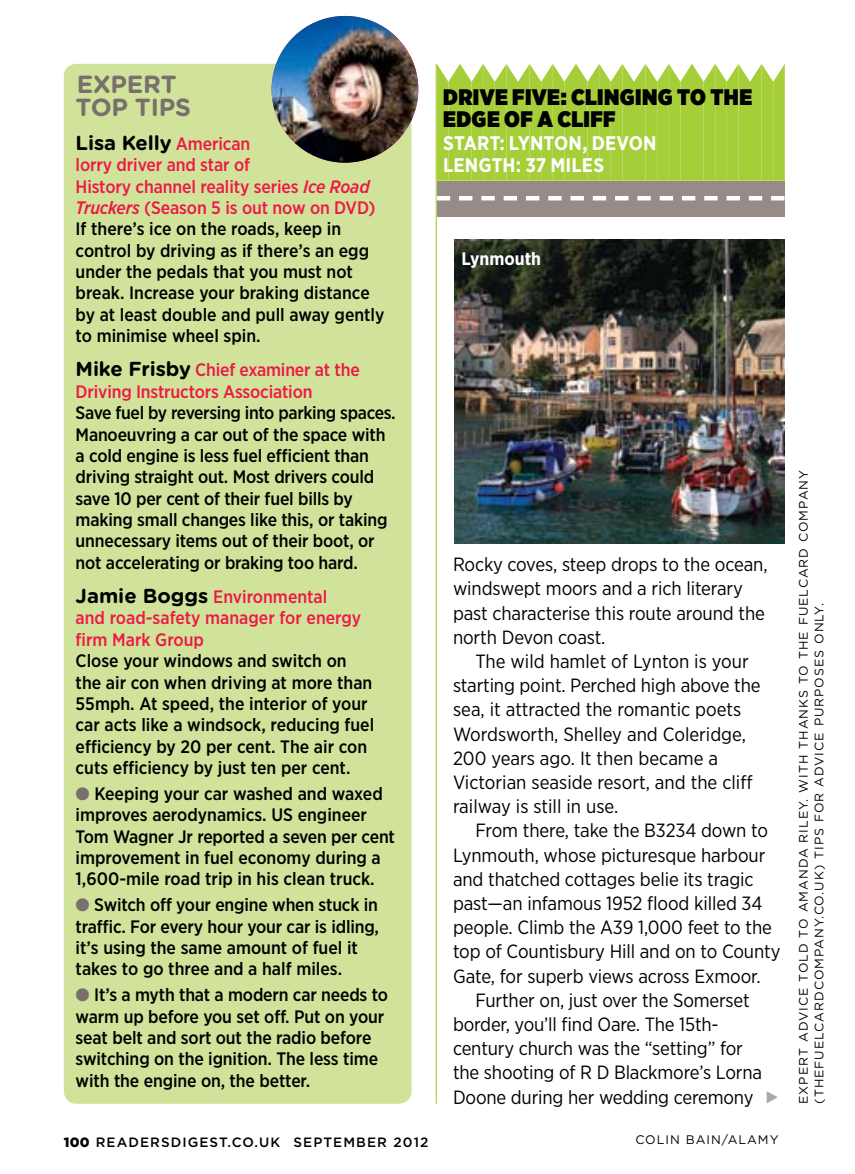
<style>
.page{position:relative;width:855px;height:1174px;background:#fff}
.page>*{position:absolute;margin:0;border:0;box-sizing:border-box;transform-origin:0 0}
.t1{font:500 27px "Flama";color:#a7a9ac}
.t2{font:700 24.75px/22.5px "Gotham Rounded";letter-spacing:-.01em;color:#796f6d}
.t3{font:900 22.5px/22.5px "Gotham Narrow";letter-spacing:.015em;color:#000}
.t4{font:700 20.25px "Gotham Rounded";letter-spacing:-.005em;color:#000}
.t5{font:700 19.8px/22.5px "Gotham Narrow";letter-spacing:.01em;color:#fff}
.t6{font:19.12px/24.3px "Gotham Narrow";letter-spacing:-.005em;color:#000}
.t7{font:500 18px/21.4px "Gotham Narrow";letter-spacing:-.005em;color:#000}
.t8{font:500 18px/21.4px "Gotham Narrow";letter-spacing:-.01em;color:#ed1847}
.t9{font:700 18px "Gotham Narrow";color:#fff}
.t10{font:500 13.5px "Gotham";letter-spacing:.08em;color:#000}
.t11{font:12.38px/15.8px "Gotham";letter-spacing:.08em;color:#000}
.s1{font-family:"Gotham Narrow";font-weight:500;font-size:18px;color:#ed1847}
.s2{color:#ed1847}
.s3{font-style:italic;color:#ed1847}
.s4{font-family:"Gotham Rounded";font-weight:700;font-size:20.25px;color:#000}
.s5{color:#796f6d}
.s6{font-weight:900}
</style>
<div class="page">
<div style="left:64px;top:64px;width:347px;height:1039px;background:#d1e39a;border-radius:13px"></div>
<img style="left:271px;top:16px;width:147px;height:147px;border-radius:73px">
<hr style="left:435px;top:64px;width:2px;height:1039px;background:#a6ce39">
<svg style="left:437px;top:64px;width:347px;height:117px;background:#add24a"></svg>
<div style="left:437px;top:181px;width:347px;height:35px;background:#968b88"></div>
<svg style="left:437px;top:196px;width:347px;height:4px"></svg>
<img style="left:454px;top:239px;width:330px;height:305px">
<h2 class="t2" style="left:76px;top:72px;width:117px">EXPERT<br>TOP TIPS</h2>
<p class="t4" style="left:76px;top:128px;width:176px">Lisa Kelly <span class="s1">American</span></p>
<p class="t7" style="left:76px;top:154px;width:310px"><span class="s2">lorry driver and star of<br>History channel reality series</span> <span class="s3">Ice Road Truckers</span> <span class="s2">(Season 5 is out now on DVD)<br></span>If there’s ice on the roads, keep in control by driving as if there’s an egg under the pedals that you must not break. Increase your braking distance by at least double and pull away gently to minimise wheel spin.</p>
<p class="t8" style="left:76px;top:359px;width:286px"><span class="s4">Mike Frisby</span> Chief examiner at the<br>Driving Instructors Association</p>
<p class="t7" style="left:76px;top:402px;width:321px">Save fuel by reversing into parking spaces.<br>Manoeuvring a car out of the space with a cold engine is less fuel efficient than driving straight out. Most drivers could save 10 per cent of their fuel bills by making small changes like this, or taking unnecessary items out of their boot, or not accelerating or braking too hard.</p>
<p class="t8" style="left:76px;top:586px;width:287px"><span class="s4">Jamie Boggs</span> Environmental and road-safety manager for energy firm Mark Group</p>
<p class="t7" style="left:76px;top:650px;width:300px">Close your windows and switch on the air con when driving at more than 55mph. At speed, the interior of your car acts like a windsock, reducing fuel efficiency by 20 per cent. The air con cuts efficiency by just ten per cent.</p>
<p class="t7" style="left:76px;top:782px;width:321px"><span class="s5">●</span> Keeping your car washed and waxed improves aerodynamics. US engineer Tom Wagner Jr reported a seven per cent improvement in fuel economy during a 1,600-mile road trip in his clean truck.</p>
<p class="t7" style="left:76px;top:894px;width:305px"><span class="s5">●</span> Switch off your engine when stuck in traffic. For every hour your car is idling, it’s using the same amount of fuel it takes to go three and a half miles.</p>
<p class="t7" style="left:76px;top:984px;width:314px"><span class="s5">●</span> It’s a myth that a modern car needs to warm up before you set off. Put on your seat belt and sort out the radio before switching on the ignition. The less time with the engine on, the better.</p>
<p class="t10" style="left:64px;top:1132px;width:366px"><span class="s6">100</span> READERSDIGEST.CO.UK SEPTEMBER 2012</p>
<p class="t3" style="left:443px;top:85px;width:310px">DRIVE FIVE: CLINGING TO THE<br>EDGE OF A CLIFF</p>
<p class="t5" style="left:443px;top:132px;width:215px">START: LYNTON, DEVON<br>LENGTH: 37 MILES</p>
<p class="t9" style="left:461px;top:247px;width:81px">LYNMOUTH</p>
<p class="t6" style="left:453px;top:552px;width:316px">Rocky coves, steep drops to the ocean, windswept moors and a rich literary past characterise this route around the north Devon coast.</p>
<p class="t6" style="left:453px;top:648px;width:309px;text-indent:22px">The wild hamlet of Lynton is your starting point. Perched high above the sea, it attracted the romantic poets Wordsworth, Shelley and Coleridge, 200 years ago. It then became a Victorian seaside resort, and the cliff railway is still in use.</p>
<p class="t6" style="left:475px;top:818px;width:294px">From there, take the B3234 down to</p>
<p class="t6" style="left:453px;top:842px;width:314px">Lynmouth, whose picturesque harbour</p>
<p class="t6" style="left:453px;top:866px;width:302px">and thatched cottages belie its tragic</p>
<p class="t6" style="left:453px;top:890px;width:311px">past—an infamous 1952 flood killed 34</p>
<p class="t6" style="left:453px;top:915px;width:320px">people. Climb the A39 1,000 feet to the</p>
<p class="t6" style="left:453px;top:939px;width:329px">top of Countisbury Hill and on to County</p>
<p class="t6" style="left:453px;top:963px;width:309px">Gate, for superb views across Exmoor.</p>
<p class="t6" style="left:475px;top:987px;width:276px">Further on, just over the Somerset</p>
<p class="t6" style="left:453px;top:1011px;width:267px">border, you’ll find Oare. The 15th-</p>
<p class="t6" style="left:453px;top:1035px;width:291px">century church was the “setting” for</p>
<p class="t6" style="left:453px;top:1060px;width:310px">the shooting of R D Blackmore’s Lorna</p>
<p class="t6" style="left:453px;top:1084px;width:302px">Doone during her wedding ceremony</p>
<h1 class="t1" style="left:764px;top:1077px;width:18px">►</h1>
<p class="t11" style="left:635px;top:1131px;width:145px">COLIN BAIN/ALAMY</p>
<p class="t11" style="left:795px;top:1103px;width:634px;rotate:-90deg">expert advice told to Amanda Riley. With thanks to The Fuelcard Com pany (thefuelcardcom pany.co.uk) Ti ps for advice purposes only.</p>
</div>
